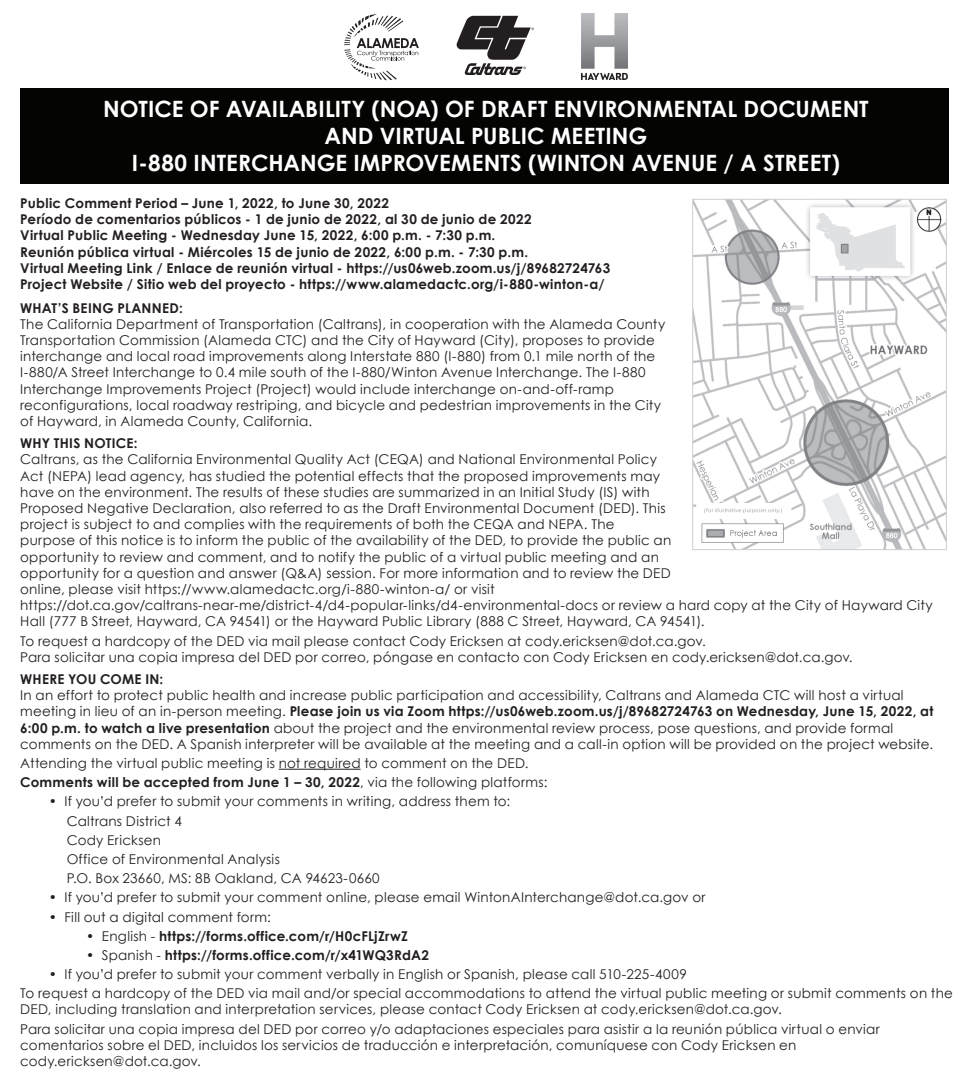
<style>
.page{position:relative;width:972px;height:1080px;background:#fff}
.page>*{position:absolute;margin:0;border:0;box-sizing:border-box;transform-origin:0 0}
.t1{font:700 22.5px/27px "Century Gothic";color:#fff;text-align:center}
.t2{font:13.5px/16.2px "Century Gothic";letter-spacing:.015em;color:#231f20}
.t3{font:700 13.5px/16.2px "Century Gothic";letter-spacing:.02em;color:#231f20}
.s1{font-weight:700}
.s2{font-weight:400}
</style>
<div class="page">
<hr style="left:279px;top:769px;width:82px;height:1px;background:#231f20">
<img style="left:692px;top:198px;width:255px;height:352px">
<div style="left:20px;top:88px;width:929px;height:96px;background:#040503"></div>
<img style="left:581px;top:13px;width:47px;height:66px">
<svg style="left:456px;top:16px;width:78px;height:59px"></svg>
<svg style="left:344px;top:14px;width:75px;height:66px"></svg>
<h1 class="t1" style="left:103px;top:95px;width:767px">NOTICE OF AVAILABILITY (NOA) OF DRAFT ENVIRONMENTAL DOCUMENT<br>AND VIRTUAL PUBLIC MEETING<br>I-880 INTERCHANGE IMPROVEMENTS (WINTON AVENUE / A STREET)</h1>
<p class="t3" style="left:20px;top:195px;width:592px">Public Comment Period – June 1, 2022, to June 30, 2022<br>Período de comentarios públicos - 1 de junio de 2022, al 30 de junio de 2022<br>Virtual Public Meeting - Wednesday June 15, 2022, 6:00 p.m. - 7:30 p.m.<br>Reunión pública virtual - Miércoles 15 de junio de 2022, 6:00 p.m. - 7:30 p.m.<br>Virtual Meeting Link / Enlace de reunión virtual - https://us06web.zoom.us/j/89682724763<br>Project Website / Sitio web del proyecto - https://www.alamedactc.org/i-880-winton-a/</p>
<p class="t3" style="left:20px;top:299px;width:164px">WHAT’S BEING PLANNED:</p>
<p class="t2" style="left:20px;top:316px;width:647px">The California Department of Transportation (Caltrans), in cooperation with the Alameda County Transportation Commission (Alameda CTC) and the City of Hayward (City), proposes to provide interchange and local road improvements along Interstate 880 (I-880) from 0.1 mile north of the I-880/A Street Interchange to 0.4 mile south of the I-880/Winton Avenue Interchange. The I-880<br>Interchange Improvements Project (Project) would include interchange on-and-off-ramp reconfigurations, local roadway restriping, and bicycle and pedestrian improvements in the City of Hayward, in Alameda County, California.</p>
<p class="t3" style="left:20px;top:435px;width:119px">WHY THIS NOTICE:</p>
<p class="t2" style="left:20px;top:451px;width:914px">Caltrans, as the California Environmental Quality Act (CEQA) and National Environmental Policy<br>Act (NEPA) lead agency, has studied the potential effects that the proposed improvements may<br>have on the environment. The results of these studies are summarized in an Initial Study (IS) with<br>Proposed Negative Declaration, also referred to as the Draft Environmental Document (DED). This<br>project is subject to and complies with the requirements of both the CEQA and NEPA. The<br>purpose of this notice is to inform the public of the availability of the DED, to provide the public an<br>opportunity to review and comment, and to notify the public of a virtual public meeting and an<br>opportunity for a question and answer (Q&amp;A) session. For more information and to review the DED<br>online, please visit https://www.alamedactc.org/i-880-winton-a/ or visit https://dot.ca.gov/caltrans-near-me/district-4/d4-popular-links/d4-environmental-docs or review a hard copy at the City of Hayward City Hall (777 B Street, Hayward, CA 94541) or the Hayward Public Library (888 C Street, Hayward, CA 94541).</p>
<p class="t2" style="left:20px;top:632px;width:834px">To request a hardcopy of the DED via mail please contact Cody Ericksen at cody.ericksen@dot.ca.gov.<br>Para solicitar una copia impresa del DED por correo, póngase en contacto con Cody Ericksen en cody.ericksen@dot.ca.gov.</p>
<p class="t3" style="left:20px;top:671px;width:145px">WHERE YOU COME IN:</p>
<p class="t2" style="left:20px;top:687px;width:915px">In an effort to protect public health and increase public participation and accessibility, Caltrans and Alameda CTC will host a virtual meeting in lieu of an in-person meeting. <span class="s1">Please join us via Zoom https://us06web.zoom.us/j/89682724763 on Wednesday, June 15, 2022, at 6:00 p.m. to watch a live presentation</span> about the project and the environmental review process, pose questions, and provide formal comments on the DED. A Spanish interpreter will be available at the meeting and a call-in option will be provided on the project website.</p>
<p class="t2" style="left:20px;top:753px;width:529px;line-height:19.2px">Attending the virtual public meeting is not required to comment on the DED.<br><span class="s1">Comments will be accepted from June 1 – 30, 2022</span>, via the following platforms:</p>
<p class="t2" style="left:67px;top:792px;width:445px;line-height:19.2px;text-indent:-18px">• If you’d prefer to submit your comments in writing, address them to:<br>Caltrans District 4<br>Cody Ericksen<br>Office of Environmental Analysis<br>P.O. Box 23660, MS: 8B Oakland, CA 94623-0660</p>
<p class="t2" style="left:49px;top:889px;width:658px">• If you’d prefer to submit your comment online, please email WintonAInterchange@dot.ca.gov or</p>
<p class="t2" style="left:49px;top:908px;width:224px">• Fill out a digital comment form:</p>
<p class="t3" style="left:86px;top:927px;width:323px"><span class="s2">• English -</span> https://forms.office.com/r/H0cFLjZrwZ</p>
<p class="t3" style="left:86px;top:947px;width:344px"><span class="s2">• Spanish -</span> https://forms.office.com/r/x41WQ3RdA2</p>
<p class="t2" style="left:20px;top:964px;width:934px;line-height:19.2px;text-indent:28px">• If you’d prefer to submit your comment verbally in English or Spanish, please call 510-225-4009<br>To request a hardcopy of the DED via mail and/or special accommodations to attend the virtual public meeting or submit comments on the</p>
<p class="t2" style="left:20px;top:1000px;width:861px;line-height:19.2px">DED, including translation and interpretation services, please contact Cody Ericksen at cody.ericksen@dot.ca.gov.<br>Para solicitar una copia impresa del DED por correo y/o adaptaciones especiales para asistir a la reunión pública virtual o enviar</p>
<p class="t2" style="left:20px;top:1037px;width:778px">comentarios sobre el DED, incluidos los servicios de traducción e interpretación, comuníquese con Cody Ericksen en cody.ericksen@dot.ca.gov.</p>
</div>
